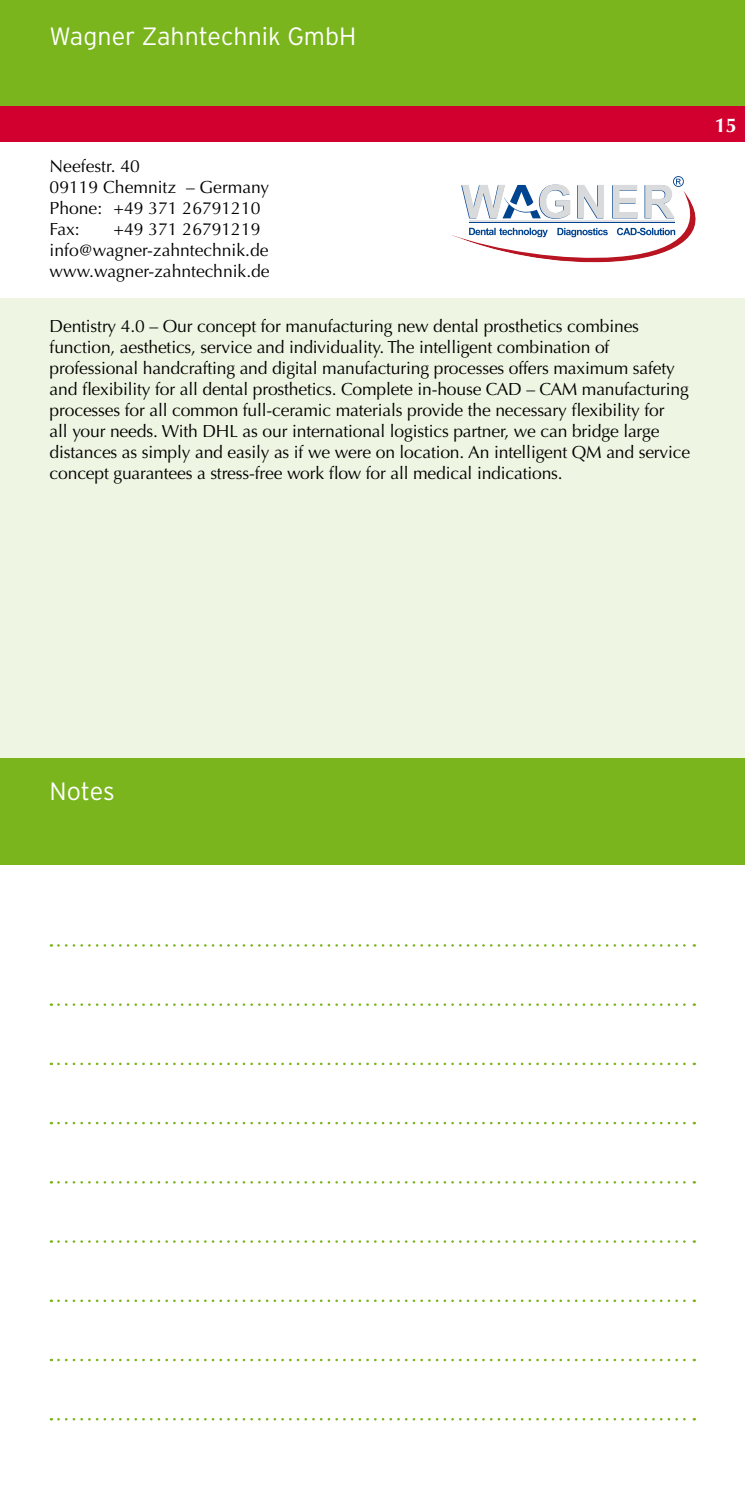
<style>
.page{position:relative;width:745px;height:1489px;background:#fff}
.page>*{position:absolute;margin:0;border:0;box-sizing:border-box;transform-origin:0 0}
.t1{font:300 25px "Interstate";color:#fff}
.t2{font:700 20px "Optima";color:#fff}
.t3{font:17.5px/21px "Optima";letter-spacing:-.01em;color:#000}
</style>
<div class="page">
<div style="left:0;top:0;width:744px;height:106px;background:#7ab51d"></div>
<div style="left:0;top:106px;width:744px;height:36px;background:#d2002e"></div>
<div style="left:0;top:298px;width:744px;height:460px;background:#eef5e2"></div>
<div style="left:0;top:758px;width:744px;height:107px;background:#7ab51d"></div>
<svg style="left:452px;top:176px;width:244px;height:87px"></svg>
<svg style="left:58px;top:944px;width:636px;height:2px"></svg>
<svg style="left:58px;top:1003px;width:636px;height:2px"></svg>
<svg style="left:58px;top:1062px;width:636px;height:3px"></svg>
<svg style="left:58px;top:1121px;width:636px;height:3px"></svg>
<svg style="left:58px;top:1181px;width:636px;height:2px"></svg>
<svg style="left:58px;top:1240px;width:636px;height:2px"></svg>
<svg style="left:58px;top:1299px;width:636px;height:2px"></svg>
<svg style="left:58px;top:1358px;width:636px;height:3px"></svg>
<svg style="left:58px;top:1418px;width:636px;height:2px"></svg>
<h1 class="t1" style="left:50px;top:22px;width:308px">Wagner Zahntechnik GmbH</h1>
<p class="t3" style="left:50px;top:156px;width:221px">Neefestr. 40<br>09119 Chemnitz – Germany<br>Phone: +49 371 26791210<br>Fax:</p>
<p class="t3" style="left:50px;top:219px;width:221px;text-indent:64px">+49 371 26791219 info@wagner-zahntechnik.de www.wagner-zahntechnik.de</p>
<p class="t3" style="left:50px;top:315px;width:641px">Dentistry 4.0 – Our concept for manufacturing new dental prosthetics combines function, aesthetics, service and individuality. The intelligent combination of professional handcrafting and digital manufacturing processes offers maximum safety and flexibility for all dental prosthetics. Complete in-house CAD – CAM manufacturing processes for all common full-ceramic materials provide the necessary flexibility for<br>all your needs. With DHL as our international logistics partner, we can bridge large distances as simply and easily as if we were on location. An intelligent QM and service concept guarantees a stress-free work flow for all medical indications.</p>
<p class="t2" style="left:714px;top:114px;width:24px">15</p>
<h1 class="t1" style="left:50px;top:777px;width:66px">Notes</h1>
</div>
